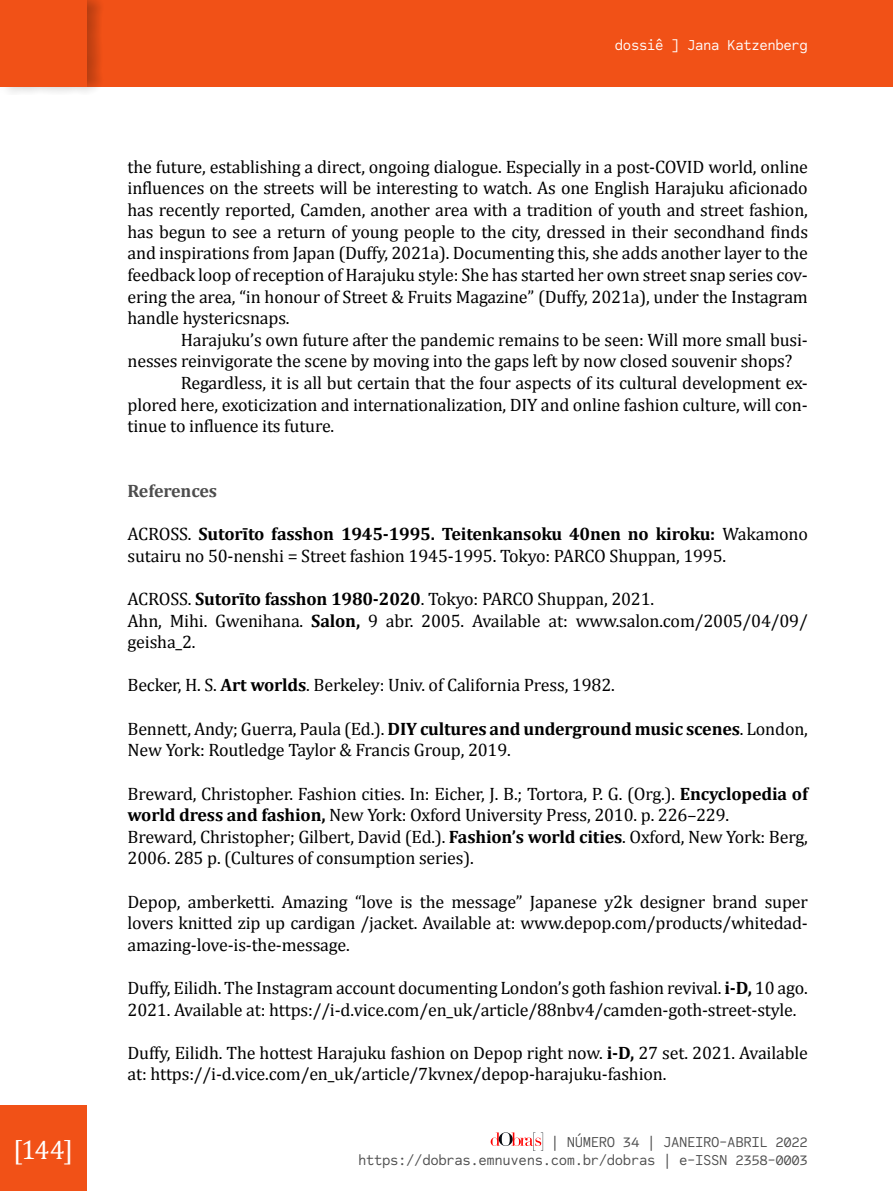
<style>
.page{position:relative;width:893px;height:1191px;background:#fff}
.page>*{position:absolute;margin:0;border:0;box-sizing:border-box;transform-origin:0 0}
.t1{font:27px "Cambria";color:#fff}
.t2{font:18px/21.6px "Cambria";letter-spacing:-.01em;color:#000}
.t3{font:700 18px "Cambria";letter-spacing:-.01em;color:#4d4d4d}
.t4{font:15px/18px "Code Saver";letter-spacing:-.025em;color:#4d4d4d;text-align:right}
.t5{font:15px "Code Saver";letter-spacing:-.025em;color:#fff}
.s1{font-weight:700}
</style>
<div class="page">
<div style="left:0;top:1106px;width:86px;height:85px;background:#f15117"></div>
<svg style="left:491px;top:1132px;width:52px;height:18px"></svg>
<div style="left:0;top:0;width:893px;height:86px;background:#f15117"></div>
<div style="left:0;top:0;width:104px;height:95px;background:#000;opacity:.25"></div>
<div style="left:0;top:0;width:86px;height:86px;background:#f15117"></div>
<p class="t5" style="left:615px;top:36px;width:194px">dossiê ] Jana Katzenberg</p>
<p class="t2" style="left:128px;top:156px;width:682px;text-align:justify">the future, establishing a direct, ongoing dialogue. Especially in a post-COVID world, online influences on the streets will be interesting to watch. As one English Harajuku aficionado has recently reported, Camden, another area with a tradition of youth and street fashion, has begun to see a return of young people to the city, dressed in their secondhand finds and inspirations from Japan (Duffy, 2021a). Documenting this, she adds another layer to the feedback loop of reception of Harajuku style: She has started her own street snap series cov&shy;ering the area, “in honour of Street &amp; Fruits Magazine” (Duffy, 2021a), under the Instagram handle hystericsnaps.</p>
<p class="t2" style="left:181px;top:329px;width:629px">Harajuku’s own future after the pandemic remains to be seen: Will more small busi-</p>
<p class="t2" style="left:128px;top:350px;width:666px">nesses reinvigorate the scene by moving into the gaps left by now closed souvenir shops?</p>
<p class="t2" style="left:181px;top:372px;width:629px">Regardless, it is all but certain that the four aspects of its cultural development ex-</p>
<p class="t2" style="left:128px;top:393px;width:682px">plored here, exoticization and internationalization, DIY and online fashion culture, will con-</p>
<p class="t2" style="left:128px;top:415px;width:208px">tinue to influence its future.</p>
<p class="t3" style="left:128px;top:480px;width:91px">References</p>
<p class="t2" style="left:128px;top:523px;width:682px">ACROSS. <span class="s1">Sutorīto fasshon 1945-1995. Teitenkansoku 40nen no kiroku:</span> Wakamono sutairu no 50-nenshi = Street fashion 1945-1995. Tokyo: PARCO Shuppan, 1995.</p>
<p class="t2" style="left:128px;top:588px;width:682px">ACROSS. <span class="s1">Sutorīto fasshon 1980-2020</span>. Tokyo: PARCO Shuppan, 2021.<br>Ahn, Mihi. Gwenihana. <span class="s1">Salon,</span> 9 abr. 2005. Available at: www.salon.com/2005/04/09/ geisha_2.</p>
<p class="t2" style="left:128px;top:674px;width:489px">Becker, H. S. <span class="s1">Art worlds</span>. Berkeley: Univ. of California Press, 1982.</p>
<p class="t2" style="left:128px;top:717px;width:682px">Bennett, Andy; Guerra, Paula (Ed.). <span class="s1">DIY cultures and underground music scenes</span>. London,<br>New York: Routledge Taylor &amp; Francis Group, 2019.</p>
<p class="t2" style="left:128px;top:782px;width:682px">Breward, Christopher. Fashion cities. In: Eicher, J. B.; Tortora, P. G. (Org.). <span class="s1">Encyclopedia of world dress and fashion,</span> New York: Oxford University Press, 2010. p. 226–229.<br>Breward, Christopher; Gilbert, David (Ed.). <span class="s1">Fashion’s world cities</span>. Oxford, New York: Berg, 2006. 285 p. (Cultures of consumption series).</p>
<p class="t2" style="left:128px;top:890px;width:682px;text-align:justify">Depop, amberketti. Amazing “love is the message” Japanese y2k designer brand super lovers knitted zip up cardigan /jacket. Available at: www.depop.com/products/whitedad&shy;amazing-love-is-the-message.</p>
<p class="t2" style="left:128px;top:977px;width:682px">Duffy, Eilidh. The Instagram account documenting London’s goth fashion revival. <span class="s1">i-D,</span> 10 ago.<br>2021. Available at: https://i-d.vice.com/en_uk/article/88nbv4/camden-goth-street-style.</p>
<p class="t2" style="left:128px;top:1041px;width:682px">Duffy, Eilidh. The hottest Harajuku fashion on Depop right now. <span class="s1">i-D,</span> 27 set. 2021. Available at: https://i-d.vice.com/en_uk/article/7kvnex/depop-harajuku-fashion.</p>
<h1 class="t1" style="left:13px;top:1133px;width:62px">[144]</h1>
<p class="t4" style="left:358px;top:1132px;width:451px">| NÚMERO 34 | JANEIRO-ABRIL 2022 https://dobras.emnuvens.com.br/dobras | e-ISSN 2358-0003</p>
</div>
